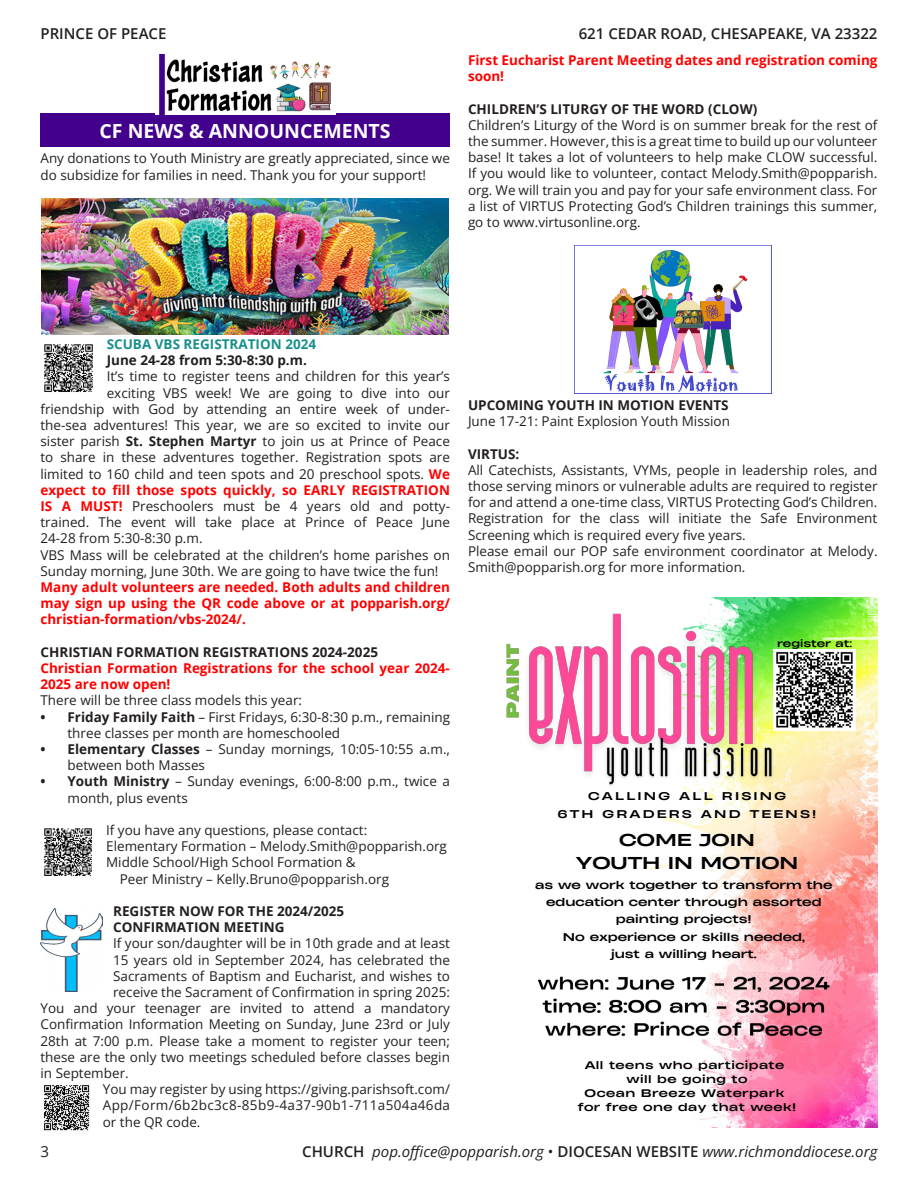
<style>
.page{position:relative;width:918px;height:1188px;background:#fff}
.page>*{position:absolute;margin:0;border:0;box-sizing:border-box;transform-origin:0 0}
.t1{font:700 19.5px "Open Sans";color:#fff}
.t2{font:16.2px/22.5px "Heading Now 94";color:#000;text-align:center}
.t3{font:italic 15px "Open Sans";color:#231f20}
.t4{font:600 15px "Open Sans";color:#231f20}
.t5{font:15px "Open Sans";color:#231f20}
.t6{font:13.5px/16.2px "Open Sans";color:#231f20}
.t7{font:700 13.5px/16.2px "Open Sans";color:#f00}
.t8{font:700 13.5px/16.2px "Open Sans";color:#231f20}
.t9{font:700 13.5px "Open Sans";color:#178f8c}
.t10{font:10.65px/17.2px "Heading Now 94";color:#000;text-align:center}
.t11{font:10.65px/17.7px "Heading Now 94";letter-spacing:.205em;color:#000;text-align:center}
.t12{font:10.35px/14.1px "Heading Now 94";letter-spacing:.045em;color:#000;text-align:center}
.t13{font:9.45px "Heading Now 94";color:#000}
.s1{font-weight:700}
.s2{font-weight:700;color:#f00}
.s3{font-weight:600;font-style:normal}
.s4{font-style:normal}
</style>
<div class="page">
<div style="left:40px;top:114px;width:410px;height:33px;background:#43008d"></div>
<img style="left:155px;top:55px;width:180px;height:60px">
<img style="left:42px;top:198px;width:407px;height:137px">
<img style="left:44px;top:344px;width:49px;height:48px">
<img style="left:44px;top:828px;width:48px;height:48px">
<img style="left:40px;top:909px;width:63px;height:82px">
<img style="left:44px;top:1085px;width:46px;height:46px">
<img style="left:574px;top:246px;width:197px;height:148px">
<img style="left:649px;top:597px;width:229px;height:530px">
<img style="left:774px;top:650px;width:81px;height:81px">
<img style="left:528px;top:607px;width:236px;height:168px">
<img style="left:506px;top:643px;width:13px;height:75px">
<img style="left:602px;top:733px;width:177px;height:58px">
<img style="left:537px;top:972px;width:301px;height:67px">
<p class="t4" style="left:40px;top:23px;width:127px">PRINCE OF PEACE</p>
<p class="t4" style="left:579px;top:23px;width:300px">621 CEDAR ROAD, CHESAPEAKE, VA 23322</p>
<p class="t1" style="left:99px;top:117px;width:293px">CF NEWS &amp; ANNOUNCEMENTS</p>
<p class="t6" style="left:40px;top:150px;width:411px">Any donations to Youth Ministry are greatly appreciated, since we do subsidize for families in need. Thank you for your support!</p>
<p class="t7" style="left:468px;top:52px;width:411px">First Eucharist Parent Meeting dates and registration coming soon!</p>
<p class="t8" style="left:468px;top:100px;width:291px">CHILDREN’S LITURGY OF THE WORD (CLOW)</p>
<p class="t6" style="left:468px;top:116px;width:411px;text-align:justify">Children’s Liturgy of the Word is on summer break for the rest of the summer. However, this is a great time to build up our volunteer base! It takes a lot of volunteers to help make CLOW successful.<br>If you would like to volunteer, contact Melody.Smith@popparish. org. We will train you and pay for your safe environment class. For a list of VIRTUS Protecting God’s Children trainings this summer, go to www.virtusonline.org.</p>
<p class="t9" style="left:107px;top:335px;width:211px">SCUBA VBS REGISTRATION 2024</p>
<p class="t8" style="left:107px;top:352px;width:202px">June 24-28 from 5:30-8:30 p.m.</p>
<p class="t6" style="left:107px;top:368px;width:345px">It’s time to register teens and children for this year’s</p>
<p class="t6" style="left:107px;top:384px;width:345px">exciting VBS week! We are going to dive into our</p>
<p class="t6" style="left:40px;top:400px;width:411px">friendship with God by attending an entire week of under-</p>
<p class="t6" style="left:40px;top:417px;width:411px">the-sea adventures! This year, we are so excited to invite our</p>
<p class="t6" style="left:40px;top:433px;width:411px">sister parish <span class="s1">St. Stephen Martyr</span> to join us at Prince of Peace</p>
<p class="t6" style="left:40px;top:449px;width:411px">to share in these adventures together. Registration spots are</p>
<p class="t6" style="left:40px;top:465px;width:411px">limited to 160 child and teen spots and 20 preschool spots. <span class="s2">We</span></p>
<p class="t7" style="left:40px;top:481px;width:411px">expect to fill those spots quickly, so EARLY REGISTRATION</p>
<p class="t6" style="left:40px;top:498px;width:411px"><span class="s2">IS A MUST!</span> Preschoolers must be 4 years old and potty-</p>
<p class="t6" style="left:40px;top:514px;width:411px">trained. The event will take place at Prince of Peace June</p>
<p class="t6" style="left:40px;top:530px;width:164px">24-28 from 5:30-8:30 p.m.</p>
<p class="t6" style="left:40px;top:546px;width:411px">VBS Mass will be celebrated at the children’s home parishes on<br>Sunday morning, June 30th. We are going to have twice the fun!</p>
<p class="t7" style="left:40px;top:579px;width:411px;text-align:justify">Many adult volunteers are needed. Both adults and children may sign up using the QR code above or at popparish.org/ christian-formation/vbs-2024/.</p>
<p class="t8" style="left:40px;top:643px;width:339px">CHRISTIAN FORMATION REGISTRATIONS 2024-2025</p>
<p class="t7" style="left:40px;top:660px;width:411px">Christian Formation Registrations for the school year 2024-<br>2025 are now open!</p>
<p class="t6" style="left:40px;top:692px;width:263px">There will be three class models this year:</p>
<p class="t6" style="left:68px;top:708px;width:384px;text-indent:-27px"><span class="s1">• Friday Family Faith</span> – First Fridays, 6:30-8:30 p.m., remaining three classes per month are homeschooled</p>
<p class="t6" style="left:68px;top:741px;width:384px;text-indent:-27px"><span class="s1">• Elementary Classes</span> – Sunday mornings, 10:05-10:55 a.m., between both Masses</p>
<p class="t6" style="left:68px;top:773px;width:384px;text-indent:-27px"><span class="s1">• Youth Ministry</span> – Sunday evenings, 6:00-8:00 p.m., twice a month, plus events</p>
<p class="t6" style="left:106px;top:822px;width:263px">If you have any questions, please contact:</p>
<p class="t6" style="left:106px;top:838px;width:342px">Elementary Formation – Melody.Smith@popparish.org</p>
<p class="t6" style="left:106px;top:854px;width:251px">Middle School/High School Formation &amp;</p>
<p class="t6" style="left:120px;top:870px;width:271px">Peer Ministry – Kelly.Bruno@popparish.org</p>
<p class="t8" style="left:113px;top:903px;width:233px">REGISTER NOW FOR THE 2024/2025<br>CONFIRMATION MEETING</p>
<p class="t6" style="left:113px;top:935px;width:338px;text-align:justify">If your son/daughter will be in 10th grade and at least 15 years old in September 2024, has celebrated the Sacraments of Baptism and Eucharist, and wishes to receive the Sacrament of Confirmation in spring 2025:</p>
<p class="t6" style="left:40px;top:1000px;width:411px;text-align:justify">You and your teenager are invited to attend a mandatory Confirmation Information Meeting on Sunday, June 23rd or July 28th at 7:00 p.m. Please take a moment to register your teen; these are the only two meetings scheduled before classes begin in September.</p>
<p class="t6" style="left:103px;top:1081px;width:349px;text-align:justify">You may register by using https://giving.parishsoft.com/ App/Form/6b2bc3c8-85b9-4a37-90b1-711a504a46da or the QR code.</p>
<p class="t8" style="left:468px;top:397px;width:262px">UPCOMING YOUTH IN MOTION EVENTS</p>
<p class="t6" style="left:468px;top:413px;width:264px">June 17-21: Paint Explosion Youth Mission</p>
<p class="t8" style="left:468px;top:445px;width:53px">VIRTUS:</p>
<p class="t6" style="left:468px;top:462px;width:411px;text-align:justify">All Catechists, Assistants, VYMs, people in leadership roles, and those serving minors or vulnerable adults are required to register for and attend a one-time class, VIRTUS Protecting God’s Children.<br>Registration for the class will initiate the Safe Environment Screening which is required every five years.</p>
<p class="t6" style="left:468px;top:543px;width:411px">Please email our POP safe environment coordinator at Melody.<br>Smith@popparish.org for more information.</p>
<p class="t13" style="left:777px;top:636px;width:76px">register at:</p>
<p class="t11" style="left:558px;top:786px;width:260px">CALLING ALL RISING<br>6TH GRADERS AND TEENS!</p>
<p class="t2" style="left:576px;top:828px;width:224px">COME JOIN<br>YOUTH IN MOTION</p>
<p class="t10" style="left:535px;top:876px;width:299px">as we work together to transform the education center through assorted painting projects!<br>No experience or skills needed,<br>just a willing heart.</p>
<p class="t12" style="left:578px;top:1057px;width:220px">All teens who participate will be going to<br>Ocean Breeze Waterpark for free one day that week!</p>
<p class="t5" style="left:40px;top:1142px;width:10px">3</p>
<p class="t3" style="left:302px;top:1141px;width:577px"><span class="s3">CHURCH</span> pop.office@popparish.org <span class="s4">•</span> <span class="s3">DIOCESAN WEBSITE</span> www.richmonddiocese.org</p>
</div>
